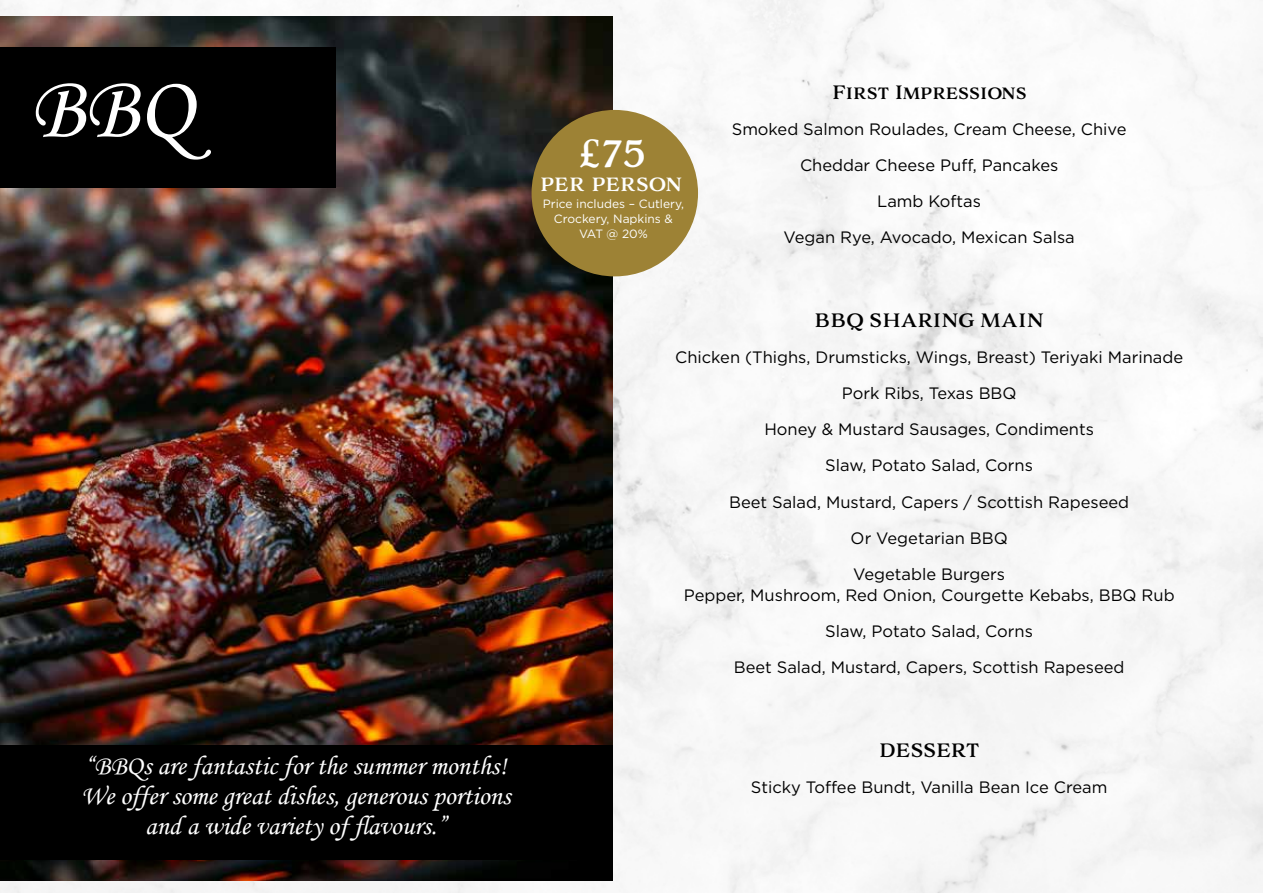
<style>
.page{position:relative;width:1263px;height:893px;background:#fff}
.page>*{position:absolute;margin:0;border:0;box-sizing:border-box;transform-origin:0 0}
.t1{font:90px "Monotype Corsiva";color:#fff}
.t2{font:39px "Adorn S Serif";color:#fff}
.t3{font:27px/30px "Monotype Corsiva";color:#fff;text-align:center}
.t4{font:21px "Adorn S Serif";color:#fff}
.t5{font:18px "Adorn S Serif";color:#000}
.t6{font:18px "Adorn S Serif";letter-spacing:-.03em;color:#000}
.t7{font:16.5px/36px "Gotham";color:#000;text-align:center}
.t8{font:12px/15px "Gotham";color:#fff;text-align:center}
</style>
<div class="page">
<img style="left:0;top:0;width:1263px;height:892px">
<img style="left:0;top:16px;width:612px;height:865px">
<div style="left:0;top:47px;width:336px;height:141px;background:#000"></div>
<div style="left:531px;top:110px;width:167px;height:166px;background:#9d8235;border-radius:50%"></div>
<div style="left:0;top:745px;width:613px;height:115px;background:#000"></div>
<h1 class="t1" style="left:30px;top:54px;width:163px">BBQ</h1>
<h3 class="t3" style="left:81px;top:750px;width:431px">“BBQs are fantastic for the summer months!<br>We offer some great dishes, generous portions and a wide variety of flavours.”</h3>
<h2 class="t2" style="left:577px;top:127px;width:69px">£75</h2>
<p class="t4" style="left:540px;top:169px;width:144px">per person</p>
<p class="t8" style="left:543px;top:196px;width:143px">Price includes – Cutlery,<br>Crockery, Napkins &amp;<br>VAT @ 20%</p>
<p class="t5" style="left:832px;top:81px;width:196px">First Impressions</p>
<p class="t7" style="left:732px;top:111px;width:396px">Smoked Salmon Roulades, Cream Cheese, Chive<br>Cheddar Cheese Puff, Pancakes<br>Lamb Koftas<br>Vegan Rye, Avocado, Mexican Salsa</p>
<p class="t5" style="left:814px;top:309px;width:231px">BBQ SHARING MAIN</p>
<p class="t7" style="left:675px;top:339px;width:510px">Chicken (Thighs, Drumsticks, Wings, Breast) Teriyaki Marinade Pork Ribs, Texas BBQ<br>Honey &amp; Mustard Sausages, Condiments<br>Slaw, Potato Salad, Corns<br>Beet Salad, Mustard, Capers / Scottish Rapeseed<br>Or Vegetarian BBQ<br>Vegetable Burgers</p>
<p class="t7" style="left:684px;top:576px;width:492px">Pepper, Mushroom, Red Onion, Courgette Kebabs, BBQ Rub<br>Slaw, Potato Salad, Corns<br>Beet Salad, Mustard, Capers, Scottish Rapeseed</p>
<p class="t6" style="left:879px;top:738px;width:102px">DESSERT</p>
<p class="t7" style="left:751px;top:768px;width:358px">Sticky Toffee Bundt, Vanilla Bean Ice Cream</p>
</div>
